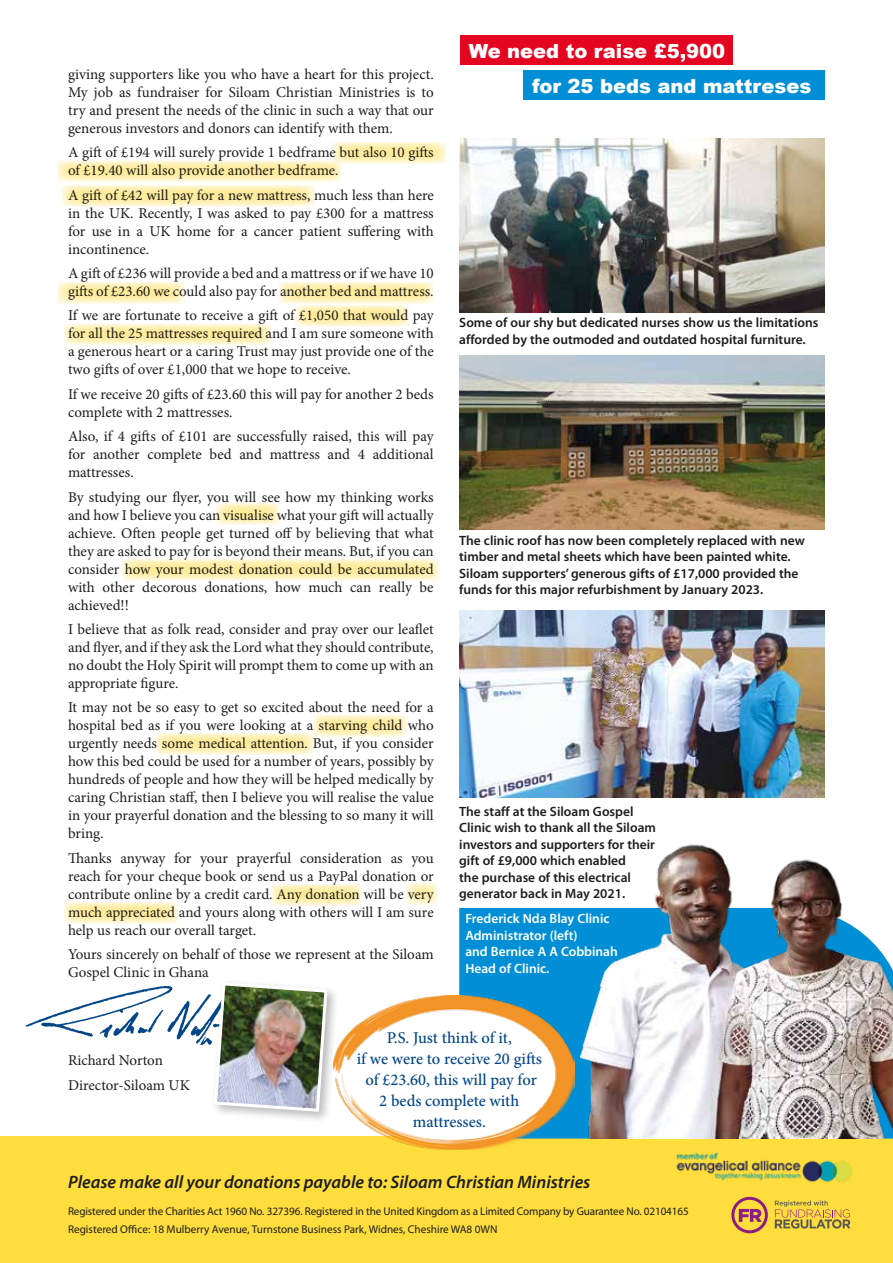
<style>
.page{position:relative;width:893px;height:1263px;background:#fff}
.page>*{position:absolute;margin:0;border:0;box-sizing:border-box;transform-origin:0 0}
.t1{font:900 19.5px/34.5px "Arial";color:#fff}
.t2{font:italic 600 18px "Myriad Pro";color:#1d1d1b}
.t3{font:500 16.5px/21px "Minion Pro";color:#004588;text-align:center}
.t4{font:15px/18px "Minion Pro";letter-spacing:-.005em;color:#1d1d1b;text-align:justify}
.t5{font:600 13.5px/16.5px "Myriad Pro";color:#1d1d1b}
.t6{font:600 13.5px/16.5px "Myriad Pro";color:#fff}
.t7{font:11.25px/18px "Myriad Pro";letter-spacing:-.01em;color:#1d1d1b}
</style>
<div class="page">
<div style="left:0;top:1136px;width:893px;height:127px;background:#ffdd3c"></div>
<div style="left:459px;top:908px;width:122px;height:230px;background:#008fd6"></div>
<svg style="left:333px;top:142px;width:113px;height:22px;background:#fff0b9"></svg>
<svg style="left:57px;top:161px;width:284px;height:21px;background:#fff0b5"></svg>
<svg style="left:62px;top:185px;width:253px;height:22px;background:#fff0b6"></svg>
<svg style="left:57px;top:282px;width:128px;height:21px;background:#fff0b7"></svg>
<svg style="left:279px;top:282px;width:155px;height:21px;background:#fff0b5"></svg>
<svg style="left:295px;top:305px;width:114px;height:21px;background:#fff0b7"></svg>
<svg style="left:216px;top:503px;width:63px;height:21px"></svg>
<svg style="left:122px;top:559px;width:317px;height:21px;background:#ffefb3"></svg>
<svg style="left:313px;top:715px;width:94px;height:22px;background:#fff1ba"></svg>
<svg style="left:155px;top:733px;width:160px;height:21px;background:#fff0b5"></svg>
<svg style="left:271px;top:884px;width:91px;height:21px;background:#fff0b8"></svg>
<svg style="left:64px;top:902px;width:114px;height:21px;background:#fff0b7"></svg>
<svg style="left:64px;top:324px;width:207px;height:21px;background:#fff0b6"></svg>
<svg style="left:406px;top:883px;width:32px;height:21px"></svg>
<img style="left:25px;top:986px;width:185px;height:59px">
<img style="left:581px;top:844px;width:312px;height:294px">
<svg style="left:731px;top:1197px;width:37px;height:36px"></svg>
<svg style="left:775px;top:1200px;width:75px;height:28px"></svg>
<img style="left:676px;top:1152px;width:177px;height:31px">
<div style="left:210px;top:979px;width:130px;height:145px;background:#1d1d1b;opacity:.3"></div>
<img style="left:212px;top:981px;width:117px;height:132px">
<img style="left:459px;top:138px;width:366px;height:175px">
<img style="left:459px;top:355px;width:366px;height:175px">
<img style="left:459px;top:610px;width:366px;height:187px">
<img style="left:334px;top:996px;width:241px;height:153px">
<div style="left:461px;top:35px;width:272px;height:30px;background:#e40521"></div>
<div style="left:523px;top:70px;width:302px;height:30px;background:#008fd6"></div>
<p class="t4" style="left:68px;top:65px;width:367px">giving supporters like you who have a heart for this project.<br>My job as fundraiser for Siloam Christian Ministries is to try and present the needs of the clinic in such a way that our generous investors and donors can identify with them.</p>
<p class="t4" style="left:68px;top:144px;width:367px">A gift of £194 will surely provide 1 bedframe but also 10 gifts of £19.40 will also provide another bedframe.</p>
<p class="t4" style="left:68px;top:186px;width:367px">A gift of £42 will pay for a new mattress, much less than here in the UK. Recently, I was asked to pay £300 for a mattress for use in a UK home for a cancer patient suffering with incontinence.</p>
<p class="t4" style="left:68px;top:264px;width:367px">A gift of £236 will provide a bed and a mattress or if we have 10 gifts of £23.60 we could also pay for another bed and mattress.</p>
<p class="t4" style="left:68px;top:307px;width:367px">If we are fortunate to receive a gift of £1,050 that would pay for all the 25 mattresses required and I am sure someone with a generous heart or a caring Trust may just provide one of the two gifts of over £1,000 that we hope to receive.</p>
<p class="t4" style="left:68px;top:385px;width:367px">If we receive 20 gifts of £23.60 this will pay for another 2 beds complete with 2 mattresses.</p>
<p class="t4" style="left:68px;top:427px;width:367px">Also, if 4 gifts of £101 are successfully raised, this will pay for another complete bed and mattress and 4 additional mattresses.</p>
<p class="t4" style="left:68px;top:488px;width:367px">By studying our flyer, you will see how my thinking works and how I believe you can visualise what your gift will actually achieve. Often people get turned off by believing that what they are asked to pay for is beyond their means. But, if you can consider how your modest donation could be accumulated with other decorous donations, how much can really be achieved!!</p>
<p class="t4" style="left:68px;top:620px;width:367px">I believe that as folk read, consider and pray over our leaflet and flyer, and if they ask the Lord what they should contribute, no doubt the Holy Spirit will prompt them to come up with an appropriate figure.</p>
<p class="t4" style="left:68px;top:699px;width:367px">It may not be so easy to get so excited about the need for a hospital bed as if you were looking at a starving child who urgently needs some medical attention. But, if you consider how this bed could be used for a number of years, possibly by hundreds of people and how they will be helped medically by caring Christian staff, then I believe you will realise the value in your prayerful donation and the blessing to so many it will bring.</p>
<p class="t4" style="left:68px;top:849px;width:367px">Thanks anyway for your prayerful consideration as you reach for your cheque book or send us a PayPal donation or contribute online by a credit card. Any donation will be very much appreciated and yours along with others will I am sure help us reach our overall target.</p>
<p class="t4" style="left:68px;top:945px;width:367px">Yours sincerely on behalf of those we represent at the Siloam<br>Gospel Clinic in Ghana</p>
<p class="t1" style="left:532px;top:34px;width:281px;text-indent:-63px">We need to raise £5,900<br>for 25 beds and mattreses</p>
<p class="t5" style="left:459px;top:315px;width:361px">Some of our shy but dedicated nurses show us the limitations afforded by the outmoded and outdated hospital furniture.</p>
<p class="t5" style="left:459px;top:532px;width:347px">The clinic roof has now been completely replaced with new timber and metal sheets which have been painted white.<br>Siloam supporters’ generous gifts of £17,000 provided the funds for this major refurbishment by January 2023.</p>
<p class="t5" style="left:459px;top:803px;width:198px">The staff at the Siloam Gospel<br>Clinic wish to thank all the Siloam investors and supporters for their gift of £9,000 which enabled<br>the purchase of this electrical generator back in May 2021.</p>
<p class="t6" style="left:465px;top:911px;width:154px">Frederick Nda Blay Clinic<br>Administrator (left)<br>and Bernice A A Cobbinah<br>Head of Clinic.</p>
<p class="t4" style="left:68px;top:1048px;width:123px;line-height:24.3px">Richard Norton<br>Director-Siloam UK</p>
<p class="t3" style="left:357px;top:1027px;width:187px">P.S. Just think of it,<br>if we were to receive 20 gifts of £23.60, this will pay for<br>2 beds complete with mattresses.</p>
<p class="t2" style="left:68px;top:1172px;width:524px">Please make all your donations payable to: Siloam Christian Ministries</p>
<p class="t7" style="left:68px;top:1202px;width:622px">Registered under the Charities Act 1960 No. 327396. Registered in the United Kingdom as a Limited Company by Guarantee No. 02104165<br>Registered Office: 18 Mulberry Avenue, Turnstone Business Park, Widnes, Cheshire WA8 0WN</p>
</div>
